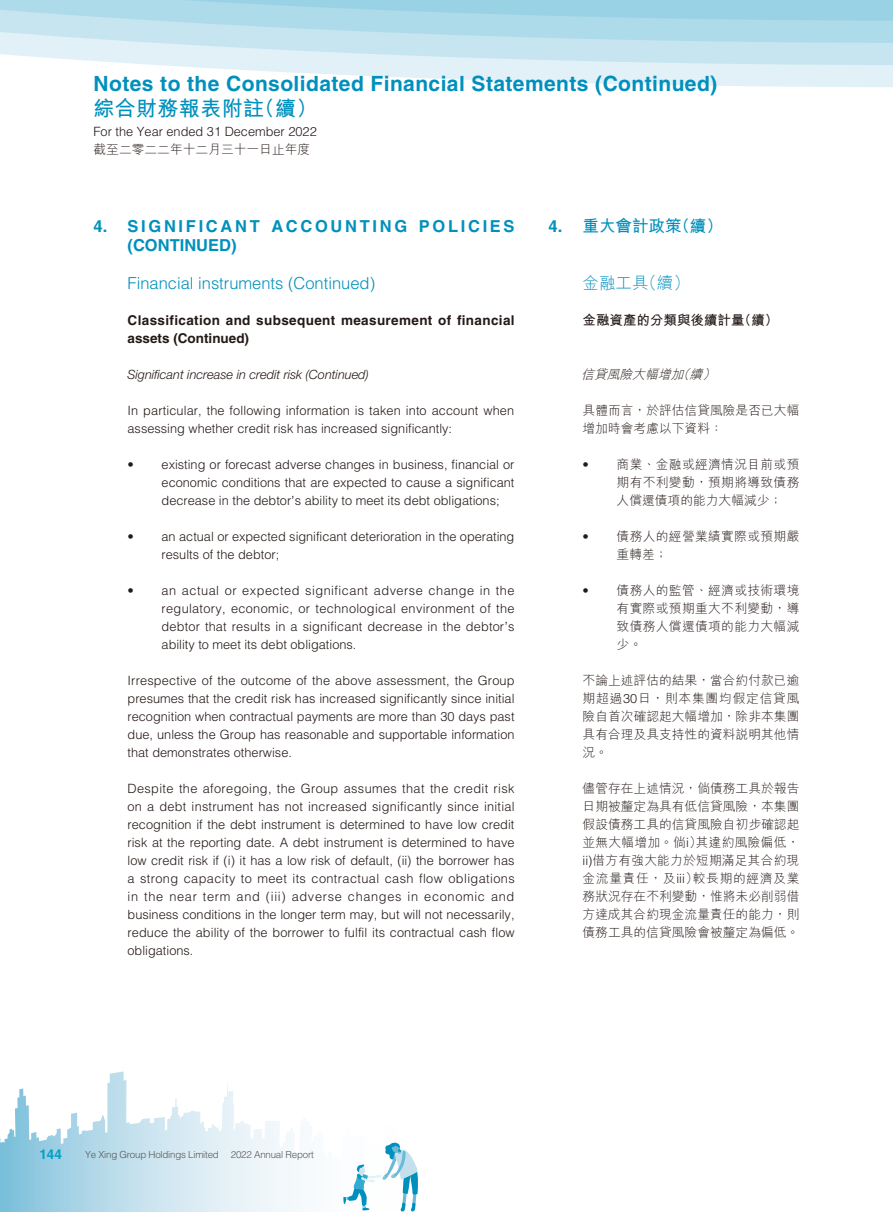
<style>
.page{position:relative;width:893px;height:1212px;background:#fff}
.page>*{position:absolute;margin:0;border:0;box-sizing:border-box;transform-origin:0 0}
.t1{font:700 21px "Helvetica LT Std";letter-spacing:.02em;color:#0090bd}
.t2{font:700 21px "M Hei HK";letter-spacing:.015em;color:#0090bd}
.t3{font:700 16.5px/19.5px "Helvetica LT Std";letter-spacing:.165em;color:#0090bd}
.t4{font:300 16.5px "Helvetica LT Std";color:#0090bd}
.t5{font:700 16.5px "M Hei HK";color:#0090bd}
.t6{font:300 16.5px "M Hei HK";color:#0090bd}
.t7{font:700 13.5px/18px "Helvetica LT Std";letter-spacing:.025em;color:#231916}
.t8{font:700 13.5px "M Hei HK";color:#231916}
.t9{font:700 13.5px "Helvetica LT Std";color:#00a1c8}
.t10{font:300 12.75px/18px "Helvetica LT Std";color:#231916;text-align:justify}
.t11{font:300 12.75px/18px "M Hei HK";color:#231916;text-align:justify}
.t12{font:italic 300 12.75px "Helvetica Neue LT Std";color:#231916}
.t13{font:300 12.75px/18px "M Hei HK";letter-spacing:.025em;color:#231916}
.t14{font:italic 300 12.75px "M Hei HK";color:#231916}
.t15{font:300 9.75px "Helvetica LT Std";letter-spacing:-.025em;color:#595857}
.s1{font-family:"Helvetica Neue LT Std"}
.s2{font-family:"Helvetica LT Std"}
</style>
<div class="page">
<svg style="left:161px;top:65px;width:732px;height:22px;fill:#e1f1f7"></svg>
<svg style="left:0;top:43px;width:893px;height:22px;background:#d3eaf3"></svg>
<svg style="left:0;top:0;width:893px;height:43px;background:#afdbea"></svg>
<svg style="left:0;top:1074px;width:414px;height:138px"></svg>
<svg style="left:343px;top:1142px;width:75px;height:69px"></svg>
<h1 class="t1" style="left:94px;top:71px;width:625px">Notes to the Consolidated Financial Statements (Continued)</h1>
<h1 class="t2" style="left:94px;top:93px;width:226px">綜合財務報表附註（續）</h1>
<p class="t10" style="left:94px;top:123px;width:225px">For the Year ended 31 December 2022</p>
<p class="t11" style="left:94px;top:140px;width:218px">截至二零二二年十二月三十一日止年度</p>
<p class="t3" style="left:128px;top:216px;width:389px;text-indent:-34px">4. SIGNIFICANT ACCOUNTING POLICIES (CONTINUED)</p>
<p class="t4" style="left:128px;top:272px;width:249px">Financial instruments (Continued)</p>
<p class="t7" style="left:128px;top:311px;width:389px">Classification and subsequent measurement of financial assets (Continued)</p>
<p class="t12" style="left:128px;top:366px;width:243px">Significant increase in credit risk (Continued)</p>
<p class="t10" style="left:128px;top:401px;width:388px">In particular, the following information is taken into account when assessing whether credit risk has increased significantly:</p>
<p class="t10" style="left:162px;top:455px;width:354px;text-indent:-34px"><span class="s1">•</span> existing or forecast adverse changes in business, financial or economic conditions that are expected to cause a significant decrease in the debtor<span class="s1">’</span>s ability to meet its debt obligations;</p>
<p class="t10" style="left:162px;top:527px;width:354px;text-indent:-34px"><span class="s1">•</span> an actual or expected significant deterioration in the operating results of the debtor;</p>
<p class="t10" style="left:162px;top:581px;width:355px;text-indent:-34px"><span class="s1">•</span> an actual or expected significant adverse change in the regulatory, economic, or technological environment of the debtor that results in a significant decrease in the debtor<span class="s1">’</span>s ability to meet its debt obligations.</p>
<p class="t10" style="left:128px;top:671px;width:389px">Irrespective of the outcome of the above assessment, the Group presumes that the credit risk has increased significantly since initial recognition when contractual payments are more than 30 days past due, unless the Group has reasonable and supportable information that demonstrates otherwise.</p>
<p class="t10" style="left:128px;top:779px;width:389px">Despite the aforegoing, the Group assumes that the credit risk on a debt instrument has not increased significantly since initial recognition if the debt instrument is determined to have low credit risk at the reporting date. A debt instrument is determined to have low credit risk if (i) it has a low risk of default, (ii) the borrower has a strong capacity to meet its contractual cash flow obligations in the near term and (iii) adverse changes in economic and business conditions in the longer term may, but will not necessarily, reduce the ability of the borrower to fulfil its contractual cash flow obligations.</p>
<p class="t5" style="left:549px;top:214px;width:176px"><span class="s2">4.</span> 重大會計政策（續）</p>
<p class="t6" style="left:583px;top:274px;width:109px">金融工具（續）</p>
<p class="t8" style="left:583px;top:310px;width:197px">金融資產的分類與後續計量（續）</p>
<p class="t14" style="left:581px;top:368px;width:139px">信貸風險大幅增加（續）</p>
<p class="t11" style="left:583px;top:401px;width:218px">具體而言，於評估信貸風險是否已大幅增加時會考慮以下資料：</p>
<p class="t11" style="left:617px;top:455px;width:184px;text-indent:-34px"><span class="s1">•</span> 商業、金融或經濟情況目前或預期有不利變動，預期將導致債務人償還債項的能力大幅減少；</p>
<p class="t13" style="left:617px;top:527px;width:184px;text-indent:-34px"><span class="s1">•</span> 債務人的經營業績實際或預期嚴重轉差；</p>
<p class="t11" style="left:617px;top:581px;width:184px;text-indent:-34px"><span class="s1">•</span> 債務人的監管、經濟或技術環境有實際或預期重大不利變動，導致債務人償還債項的能力大幅減少。</p>
<p class="t11" style="left:583px;top:671px;width:218px">不論上述評估的結果，當合約付款已逾期超過<span class="s2">30</span>日，則本集團均假定信貸風險自首次確認起大幅增加，除非本集團具有合理及具支持性的資料說明其他情況。</p>
<p class="t11" style="left:583px;top:779px;width:218px">儘管存在上述情況，倘債務工具於報告日期被釐定為具有低信貸風險，本集團假設債務工具的信貸風險自初步確認起並無大幅增加。倘<span class="s2">i</span>）其違約風險偏低，<span class="s2">ii)</span>借方有強大能力於短期滿足其合約現金流量責任，及<span class="s2">iii</span>）較長期的經濟及業務狀況存在不利變動，惟將未必削弱借方達成其合約現金流量責任的能力，則債務工具的信貸風險會被釐定為偏低。</p>
<p class="t9" style="left:39px;top:1146px;width:24px">144</p>
<p class="t15" style="left:85px;top:1149px;width:230px">Ye Xing Group Holdings Limited 2022 Annual Report</p>
</div>
